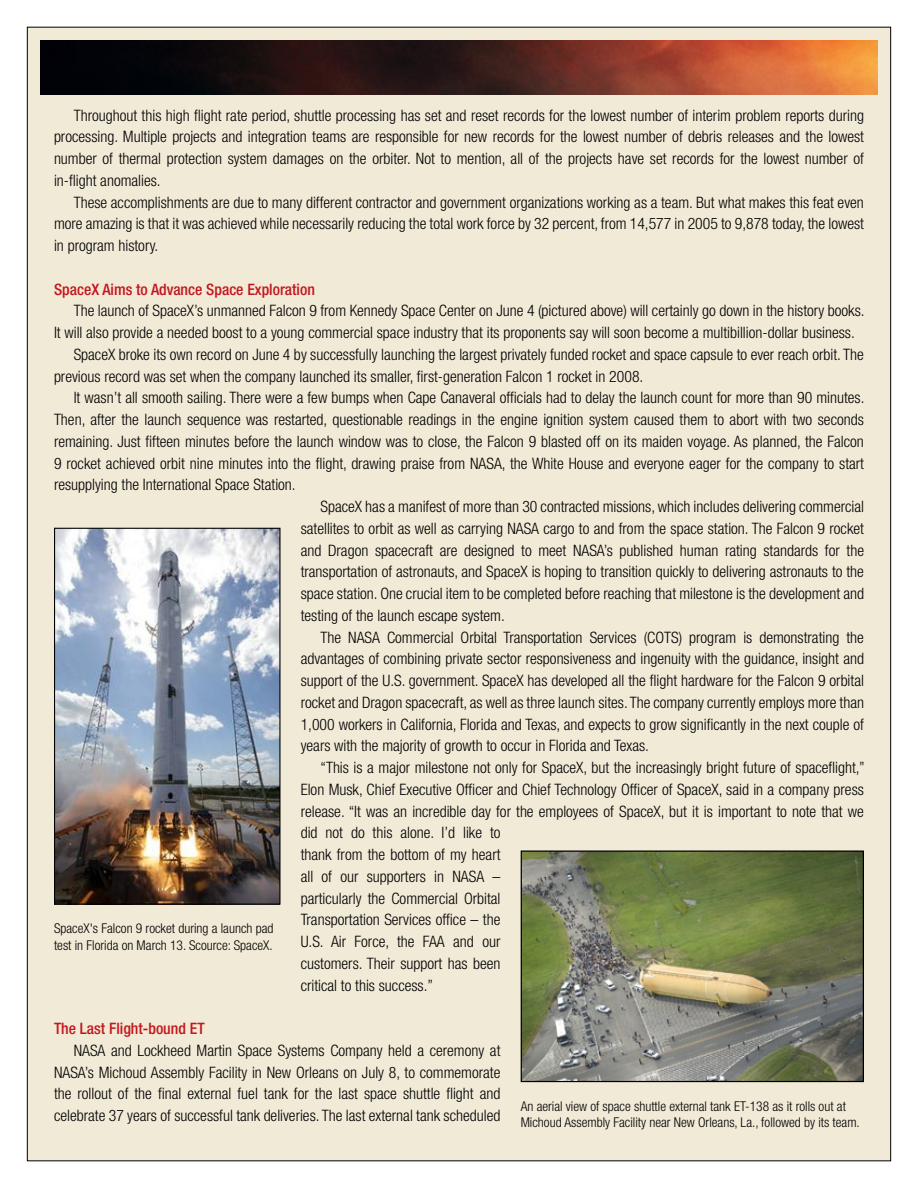
<style>
.page{position:relative;width:918px;height:1188px;background:#fff}
.page>*{position:absolute;margin:0;border:0;box-sizing:border-box;transform-origin:0 0}
.t1{font:300 condensed 15.75px/21.8px "Helvetica Neue";color:#000;text-align:justify}
.t2{font:500 condensed 15.75px "Helvetica Neue";color:#c4161c}
.t3{font:300 condensed 13.5px/16.5px "Helvetica Neue";color:#000}
</style>
<div class="page">
<div style="left:27px;top:27px;width:864px;height:1134px;background:#f1ead7"></div>
<img style="left:40px;top:41px;width:838px;height:54px">
<img style="left:56px;top:530px;width:223px;height:373px">
<div style="left:54px;top:528px;width:227px;height:377px;border:1px solid #000"></div>
<img style="left:523px;top:853px;width:339px;height:227px">
<div style="left:521px;top:851px;width:343px;height:231px;border:1px solid #000"></div>
<p class="t1" style="left:54px;top:104px;width:812px;text-indent:20px">Throughout this high flight rate period, shuttle processing has set and reset records for the lowest number of interim problem reports during processing. Multiple projects and integration teams are responsible for new records for the lowest number of debris releases and the lowest number of thermal protection system damages on the orbiter. Not to mention, all of the projects have set records for the lowest number of in-flight anomalies.</p>
<p class="t1" style="left:54px;top:191px;width:812px;text-indent:20px">These accomplishments are due to many different contractor and government organizations working as a team. But what makes this feat even more amazing is that it was achieved while necessarily reducing the total work force by 32 percent, from 14,577 in 2005 to 9,878 today, the lowest in program history.</p>
<p class="t2" style="left:54px;top:280px;width:262px">SpaceX Aims to Advance Space Exploration</p>
<p class="t1" style="left:74px;top:300px;width:792px">The launch of SpaceX’s unmanned Falcon 9 from Kennedy Space Center on June 4 (pictured above) will certainly go down in the history books.</p>
<p class="t1" style="left:54px;top:321px;width:802px">It will also provide a needed boost to a young commercial space industry that its proponents say will soon become a multibillion-dollar business.</p>
<p class="t1" style="left:74px;top:343px;width:792px">SpaceX broke its own record on June 4 by successfully launching the largest privately funded rocket and space capsule to ever reach orbit. The</p>
<p class="t1" style="left:54px;top:365px;width:591px">previous record was set when the company launched its smaller, first-generation Falcon 1 rocket in 2008.</p>
<p class="t1" style="left:74px;top:387px;width:792px">It wasn’t all smooth sailing. There were a few bumps when Cape Canaveral officials had to delay the launch count for more than 90 minutes.</p>
<p class="t1" style="left:54px;top:408px;width:811px">Then, after the launch sequence was restarted, questionable readings in the engine ignition system caused them to abort with two seconds</p>
<p class="t1" style="left:54px;top:430px;width:811px">remaining. Just fifteen minutes before the launch window was to close, the Falcon 9 blasted off on its maiden voyage. As planned, the Falcon</p>
<p class="t1" style="left:54px;top:452px;width:812px">9 rocket achieved orbit nine minutes into the flight, drawing praise from NASA, the White House and everyone eager for the company to start</p>
<p class="t1" style="left:54px;top:474px;width:243px">resupplying the International Space Station.</p>
<p class="t1" style="left:320px;top:495px;width:545px">SpaceX has a manifest of more than 30 contracted missions, which includes delivering commercial</p>
<p class="t1" style="left:301px;top:517px;width:565px">satellites to orbit as well as carrying NASA cargo to and from the space station. The Falcon 9 rocket</p>
<p class="t1" style="left:301px;top:539px;width:565px">and Dragon spacecraft are designed to meet NASA’s published human rating standards for the</p>
<p class="t1" style="left:301px;top:561px;width:565px">transportation of astronauts, and SpaceX is hoping to transition quickly to delivering astronauts to the</p>
<p class="t1" style="left:301px;top:582px;width:565px">space station. One crucial item to be completed before reaching that milestone is the development and</p>
<p class="t1" style="left:301px;top:604px;width:206px">testing of the launch escape system.</p>
<p class="t1" style="left:320px;top:626px;width:545px">The NASA Commercial Orbital Transportation Services (COTS) program is demonstrating the</p>
<p class="t1" style="left:301px;top:648px;width:565px">advantages of combining private sector responsiveness and ingenuity with the guidance, insight and</p>
<p class="t1" style="left:301px;top:669px;width:565px">support of the U.S. government. SpaceX has developed all the flight hardware for the Falcon 9 orbital</p>
<p class="t1" style="left:301px;top:691px;width:565px">rocket and Dragon spacecraft, as well as three launch sites. The company currently employs more than</p>
<p class="t1" style="left:301px;top:713px;width:565px">1,000 workers in California, Florida and Texas, and expects to grow significantly in the next couple of</p>
<p class="t1" style="left:301px;top:735px;width:350px">years with the majority of growth to occur in Florida and Texas.</p>
<p class="t1" style="left:320px;top:756px;width:546px">“This is a major milestone not only for SpaceX, but the increasingly bright future of spaceflight,”</p>
<p class="t1" style="left:301px;top:778px;width:565px">Elon Musk, Chief Executive Officer and Chief Technology Officer of SpaceX, said in a company press</p>
<p class="t1" style="left:301px;top:800px;width:565px">release. “It was an incredible day for the employees of SpaceX, but it is important to note that we</p>
<p class="t1" style="left:301px;top:822px;width:201px">did not do this alone. I’d like to</p>
<p class="t1" style="left:301px;top:843px;width:201px">thank from the bottom of my heart</p>
<p class="t1" style="left:301px;top:865px;width:201px">all of our supporters in NASA –</p>
<p class="t1" style="left:301px;top:887px;width:201px">particularly the Commercial Orbital</p>
<p class="t1" style="left:301px;top:909px;width:201px">Transportation Services office – the</p>
<p class="t1" style="left:301px;top:930px;width:201px">U.S. Air Force, the FAA and our</p>
<p class="t1" style="left:301px;top:952px;width:201px">customers. Their support has been</p>
<p class="t1" style="left:301px;top:974px;width:134px">critical to this success.”</p>
<p class="t2" style="left:54px;top:1019px;width:152px">The Last Flight-bound ET</p>
<p class="t1" style="left:54px;top:1039px;width:448px;text-indent:20px">NASA and Lockheed Martin Space Systems Company held a ceremony at NASA’s Michoud Assembly Facility in New Orleans on July 8, to commemorate the rollout of the final external fuel tank for the last space shuttle flight and celebrate 37 years of successful tank deliveries. The last external tank scheduled</p>
<p class="t3" style="left:54px;top:920px;width:221px">SpaceX's Falcon 9 rocket during a launch pad test in Florida on March 13. Scource: SpaceX.</p>
<p class="t3" style="left:521px;top:1098px;width:341px">An aerial view of space shuttle external tank ET-138 as it rolls out at<br>Michoud Assembly Facility near New Orleans, La., followed by its team.</p>
</div>
